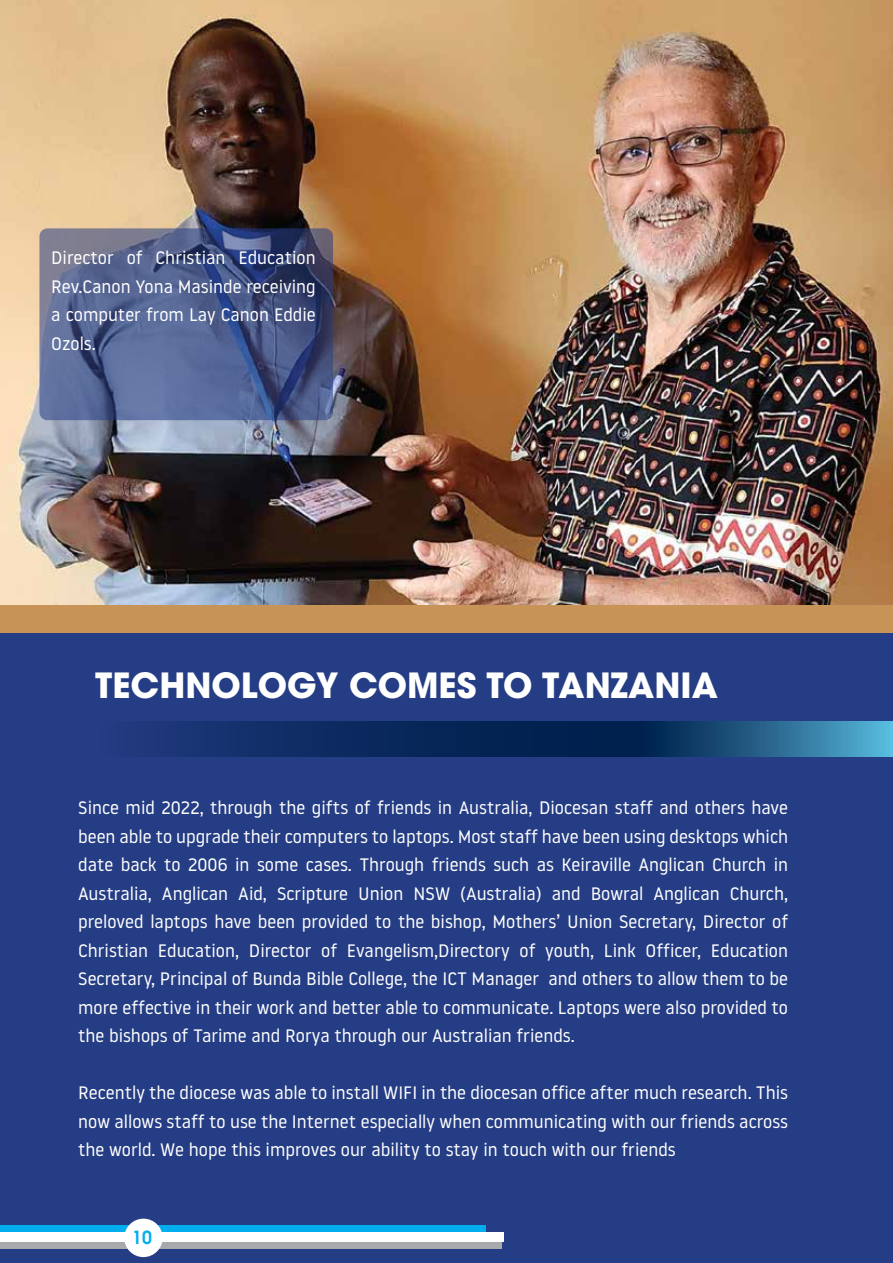
<style>
.page{position:relative;width:893px;height:1263px;background:#fff}
.page>*{position:absolute;margin:0;border:0;box-sizing:border-box;transform-origin:0 0}
.t1{font:700 34.5px "Avant Garde LT";color:#fff}
.t2{font:18px/28.5px "Noway";color:#fff;text-align:justify}
.t3{font:600 18px "Avant Garde LT";color:#00aeef}
</style>
<div class="page">
<img style="left:0;top:0;width:893px;height:605px">
<div style="left:0;top:632px;width:893px;height:631px;background:#253d84"></div>
<svg style="left:39px;top:228px;width:294px;height:192px;background:#4f5d89"></svg>
<div style="left:0;top:605px;width:893px;height:27px;background:#c89357"></div>
<div style="left:0;top:1225px;width:486px;height:14px;background:#00aeef"></div>
<div style="left:0;top:1236px;width:501px;height:13px;background:#a7a9ac"></div>
<div style="left:0;top:1232px;width:504px;height:10px;background:#fff"></div>
<div style="left:124px;top:1218px;width:39px;height:39px;background:#fff;border-radius:50%"></div>
<svg style="left:158px;top:721px;width:735px;height:35px;background:#143e6e"></svg>
<p class="t2" style="left:51px;top:243px;width:266px">Director of Christian Education Rev.Canon Yona Masinde receiving a computer from Lay Canon Eddie Ozols.</p>
<h1 class="t1" style="left:95px;top:663px;width:624px">TECHNOLOGY COMES TO TANZANIA</h1>
<p class="t2" style="left:78px;top:793px;width:711px">Since mid 2022, through the gifts of friends in Australia, Diocesan staff and others have been able to upgrade their computers to laptops. Most staff have been using desktops which date back to 2006 in some cases. Through friends such as Keiraville Anglican Church in Australia, Anglican Aid, Scripture Union NSW (Australia) and Bowral Anglican Church, preloved laptops have been provided to the bishop, Mothers’ Union Secretary, Director of Christian Education, Director of Evangelism,Directory of youth, Link Officer, Education Secretary, Principal of Bunda Bible College, the ICT Manager and others to allow them to be more effective in their work and better able to communicate. Laptops were also provided to the bishops of Tarime and Rorya through our Australian friends.</p>
<p class="t2" style="left:78px;top:1078px;width:711px">Recently the diocese was able to install WIFI in the diocesan office after much research. This now allows staff to use the Internet especially when communicating with our friends across the world. We hope this improves our ability to stay in touch with our friends</p>
<p class="t3" style="left:132px;top:1225px;width:21px">10</p>
</div>
